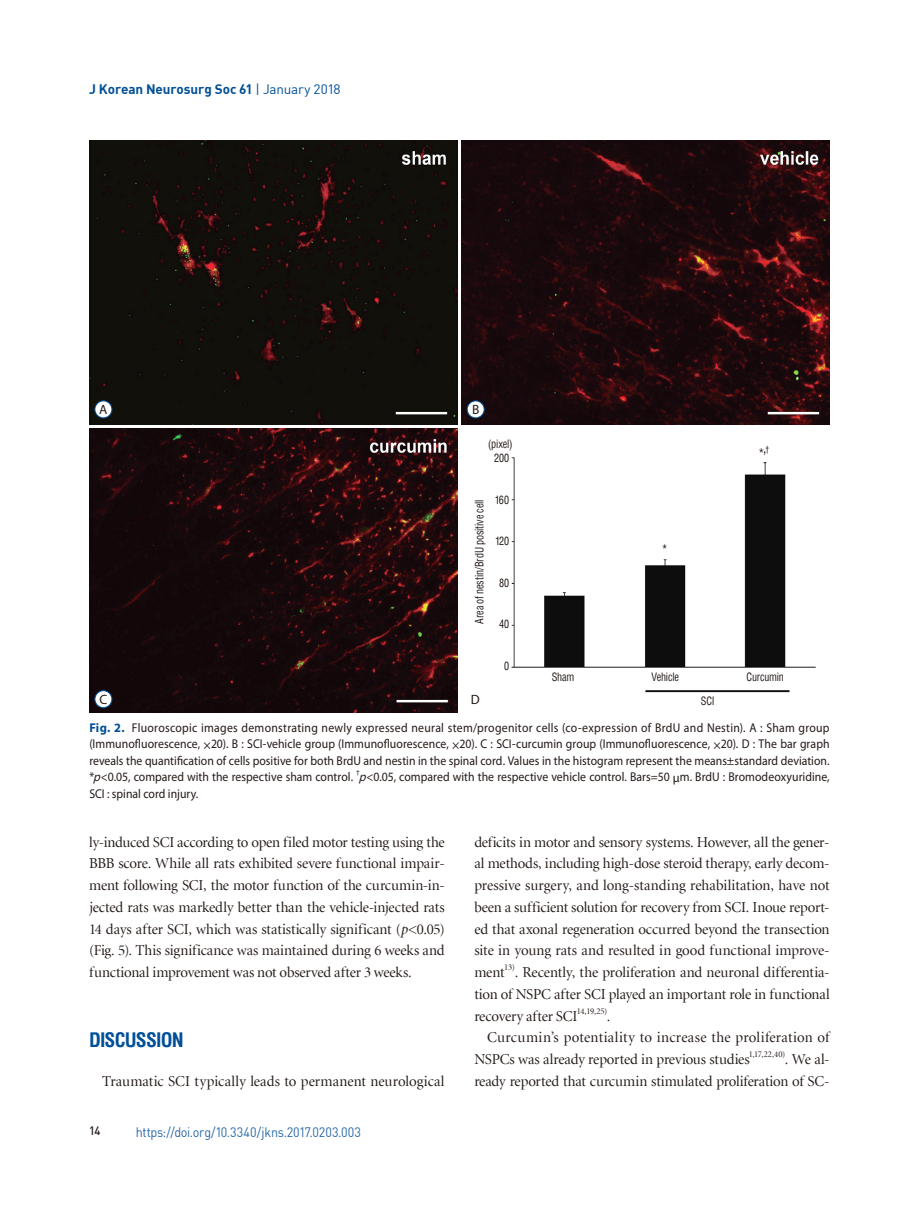
<style>
.page{position:relative;width:919px;height:1217px;background:#fff}
.page>*{position:absolute;margin:0;border:0;box-sizing:border-box;transform-origin:0 0}
.큰타이틀{font:700 condensed 19.5px "Helvetica";letter-spacing:-.045em;color:#004f97}
.본문_영문_-s{font:15px/21.8px "Minion LT Display";letter-spacing:-.005em;color:#231916;text-align:justify}
.그림_타이핑{font:condensed 14.25px "Helvetica";color:#231916;scale:.9 1}
.t1{font:13.5px "DIN";letter-spacing:-.015em;color:#2868a9;scale:.93 1}
.t2{font:700 13.5px "DIN";letter-spacing:-.005em;color:#004f97}
.표머리-s{font:13.5px "Myriad Pro";color:#231916}
.표와그림제목-s{font:12.75px/16.5px "Myriad Pro";color:#231916;text-align:justify;scale:.92 1}
.t3{font:12px "Dinmed";color:#231916;scale:.93 1}
.그림_타이핑-2{font:condensed 11.25px "Helvetica";letter-spacing:-.015em;color:#231916;scale:.9 1}
.본문_영문_-s-2{font:8.7px "Minion LT Display";letter-spacing:-.02em;color:#231916}
.s1{font-weight:400}
.s2{font-weight:700;color:#004f97}
.s3{font-style:italic}
</style>
<div class="page">
<div style="left:89px;top:140px;width:368px;height:284px;background:#11100b"></div>
<img style="left:461px;top:140px;width:368px;height:284px">
<img style="left:89px;top:428px;width:368px;height:284px">
<img style="left:511px;top:457px;width:305px;height:236px">
<div style="left:533px;top:670px;width:60px;height:11px;background:#fff"></div>
<div style="left:635px;top:670px;width:60px;height:11px;background:#fff"></div>
<div style="left:735px;top:670px;width:60px;height:11px;background:#fff"></div>
<div style="left:733px;top:446px;width:61px;height:14px;background:#fff"></div>
<div style="left:634px;top:542px;width:60px;height:15px;background:#fff"></div>
<div style="left:95px;top:401px;width:17px;height:17px;background:#fff;border-radius:50%"></div>
<div style="left:95px;top:400px;width:17px;height:18px;border:1px solid #004f97;border-radius:50%"></div>
<div style="left:95px;top:690px;width:17px;height:17px;background:#fff;border-radius:50%"></div>
<div style="left:95px;top:690px;width:17px;height:17px;border:1px solid #004f97;border-radius:50%"></div>
<div style="left:467px;top:401px;width:17px;height:17px;background:#fff;border-radius:50%"></div>
<div style="left:467px;top:400px;width:17px;height:18px;border:1px solid #004f97;border-radius:50%"></div>
<p class="t2" style="left:89px;top:80px;width:253px">J Korean Neurosurg Soc 61 <span class="s1">| January 2018</span></p>
<p class="표머리-s" style="left:99px;top:401px;width:10px">A</p>
<p class="표머리-s" style="left:99px;top:690px;width:9px">C</p>
<p class="표머리-s" style="left:472px;top:401px;width:9px">B</p>
<p class="그림_타이핑-2" style="left:488px;top:436px;width:29px">(pixel)</p>
<p class="그림_타이핑-2" style="left:472px;top:624px;width:140px;rotate:-90deg">Area of nestin/BrdU positive cell</p>
<p class="그림_타이핑-2" style="left:494px;top:451px;width:18px">200</p>
<p class="그림_타이핑-2" style="left:494px;top:492px;width:17px">160</p>
<p class="그림_타이핑-2" style="left:495px;top:534px;width:17px">120</p>
<p class="그림_타이핑-2" style="left:499px;top:575px;width:13px">80</p>
<p class="그림_타이핑-2" style="left:499px;top:617px;width:13px">40</p>
<p class="그림_타이핑-2" style="left:504px;top:658px;width:7px">0</p>
<p class="표머리-s" style="left:471px;top:690px;width:10px">D</p>
<p class="그림_타이핑" style="left:661px;top:540px;width:9px">*</p>
<p class="그림_타이핑" style="left:758px;top:441px;width:14px">*,<sup>†</sup></p>
<p class="그림_타이핑-2" style="left:551px;top:669px;width:27px">Sham</p>
<p class="그림_타이핑-2" style="left:651px;top:669px;width:32px">Vehicle</p>
<p class="그림_타이핑-2" style="left:746px;top:669px;width:43px">Curcumin</p>
<p class="그림_타이핑-2" style="left:701px;top:693px;width:17px">SCI</p>
<p class="표와그림제목-s" style="left:89px;top:718px;width:806px"><span class="s2">Fig. 2.</span> Fluoroscopic images demonstrating newly expressed neural stem/progenitor cells (co-expression of BrdU and Nestin). A : Sham group (Immunofluorescence, ×20). B : SCI-vehicle group (Immunofluorescence, ×20). C : SCI-curcumin group (Immunofluorescence, ×20). D : The bar graph reveals the quantification of cells positive for both BrdU and nestin in the spinal cord. Values in the histogram represent the means±standard deviation. *<span class="s3">p</span>&lt;0.05, compared with the respective sham control. <sup>†</sup><span class="s3">p</span>&lt;0.05, compared with the respective vehicle control. Bars=50 μm. BrdU : Bromodeoxyuridine, SCI : spinal cord injury.</p>
<p class="본문_영문_-s" style="left:89px;top:831px;width:357px">ly-induced SCI according to open filed motor testing using the BBB score. While all rats exhibited severe functional impair&shy;ment following SCI, the motor function of the curcumin-in&shy;jected rats was markedly better than the vehicle-injected rats 14 days after SCI, which was statistically significant (<span class="s3">p</span>&lt;0.05) (Fig. 5). This significance was maintained during 6 weeks and functional improvement was not observed after 3 weeks.</p>
<p class="큰타이틀" style="left:89px;top:1026px;width:96px">DISCUSSION</p>
<p class="본문_영문_-s" style="left:102px;top:1070px;width:344px">Traumatic SCI typically leads to permanent neurological</p>
<p class="t3" style="left:89px;top:1122px;width:13px">14</p>
<p class="t1" style="left:136px;top:1123px;width:243px">https://doi.org/10.3340/jkns.2017.0203.003</p>
<p class="본문_영문_-s" style="left:474px;top:831px;width:357px">deficits in motor and sensory systems. However, all the gener&shy;al methods, including high-dose steroid therapy, early decom&shy;pressive surgery, and long-standing rehabilitation, have not been a sufficient solution for recovery from SCI. Inoue report&shy;ed that axonal regeneration occurred beyond the transection site in young rats and resulted in good functional improve&shy;ment</p>
<p class="본문_영문_-s-2" style="left:504px;top:962px;width:12px">13)</p>
<p class="본문_영문_-s" style="left:474px;top:961px;width:357px;text-indent:40px">. Recently, the proliferation and neuronal differentia&shy;tion of NSPC after SCI played an important role in functional recovery after SCI</p>
<p class="본문_영문_-s-2" style="left:577px;top:1006px;width:32px">14,19,25)</p>
<p class="본문_영문_-s" style="left:607px;top:1005px;width:5px">.</p>
<p class="본문_영문_-s" style="left:474px;top:1027px;width:356px;text-indent:13px">Curcumin’s potentiality to increase the proliferation of<br>NSPCs was already reported in previous studies</p>
<p class="본문_영문_-s-2" style="left:748px;top:1049px;width:38px">1,17,22,40)</p>
<p class="본문_영문_-s" style="left:474px;top:1048px;width:357px;text-align:right">. We al-<br>ready reported that curcumin stimulated proliferation of SC-</p>
</div>
